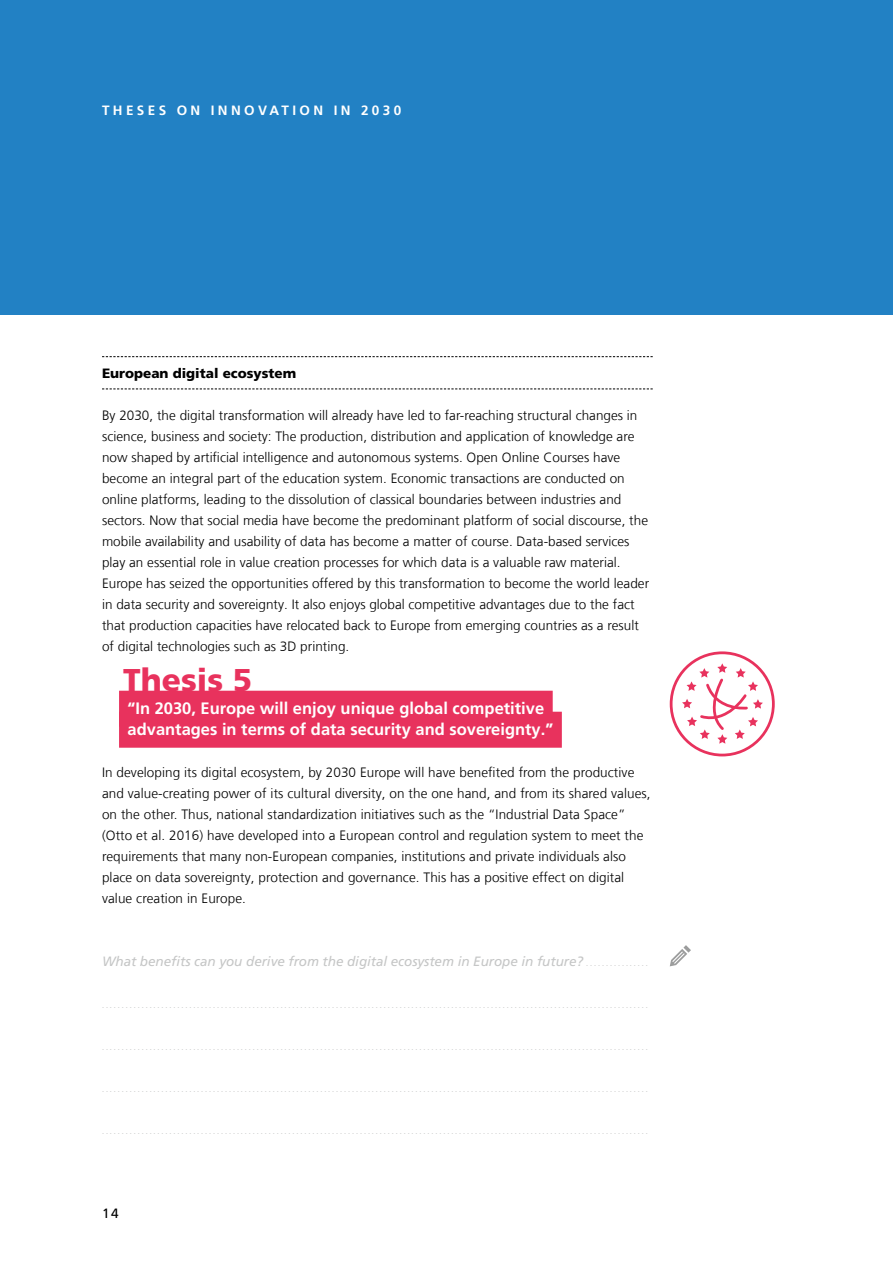
<style>
.page{position:relative;width:893px;height:1263px;background:#fff}
.page>*{position:absolute;margin:0;border:0;box-sizing:border-box;transform-origin:0 0}
.t1{font:900 31.5px "Frutiger LT Com";color:#e8325d}
.t2{font:700 16.5px/21px "Frutiger LT Com";color:#fff}
.t3{font:300 13.5px/21px "Frutiger LT Com";color:#000}
.t4{font:italic 13.5px "Frutiger LT Com";letter-spacing:-.005em;color:#c5c6c6}
.t5{font:700 13.5px "Frutiger LT Com";letter-spacing:.25em;color:#fff}
.t6{font:900 13.5px "Frutiger LT Com";color:#000}
.t7{font:13.5px "Frutiger LT Com";color:#000}
.t8{font:italic 300 10.5px "Frutiger LT Com";color:#c5c6c6}
.s1{font-weight:300;font-size:10.5px}
</style>
<div class="page">
<div style="left:0;top:0;width:893px;height:315px;background:#2281c4"></div>
<svg style="left:102px;top:356px;width:551px;height:1px"></svg>
<svg style="left:102px;top:389px;width:551px;height:1px"></svg>
<div style="left:119px;top:691px;width:434px;height:36px;background:#e8325d"></div>
<div style="left:119px;top:712px;width:443px;height:36px;background:#e8325d"></div>
<svg style="left:670px;top:651px;width:105px;height:105px"></svg>
<svg style="left:670px;top:945px;width:21px;height:21px"></svg>
<p class="t5" style="left:102px;top:103px;width:301px">THESES ON INNOVATION IN 2030</p>
<p class="t6" style="left:102px;top:365px;width:196px">European digital ecosystem</p>
<p class="t3" style="left:102px;top:405px;width:549px">By 2030, the digital transformation will already have led to far-reaching structural changes in science, business and society: The production, distribution and application of knowledge are now shaped by artificial intelligence and autonomous systems. Open Online Courses have become an integral part of the education system. Economic transactions are conducted on online platforms, leading to the dissolution of classical boundaries between industries and sectors. Now that social media have become the predominant platform of social discourse, the mobile availability and usability of data has become a matter of course. Data-based services play an essential role in value creation processes for which data is a valuable raw material.<br>Europe has seized the opportunities offered by this transformation to become the world leader in data security and sovereignty. It also enjoys global competitive advantages due to the fact that production capacities have relocated back to Europe from emerging countries as a result of digital technologies such as 3D printing.</p>
<h1 class="t1" style="left:123px;top:661px;width:130px">Thesis 5</h1>
<p class="t2" style="left:128px;top:698px;width:427px">“In 2030, Europe will enjoy unique global competitive advantages in terms of data security and sovereignty.”</p>
<p class="t3" style="left:102px;top:762px;width:550px">In developing its digital ecosystem, by 2030 Europe will have benefited from the productive and value-creating power of its cultural diversity, on the one hand, and from its shared values, on the other. Thus, national standardization initiatives such as the “Industrial Data Space” (Otto et al. 2016) have developed into a European control and regulation system to meet the requirements that many non-European companies, institutions and private individuals also place on data sovereignty, protection and governance. This has a positive effect on digital value creation in Europe.</p>
<p class="t4" style="left:102px;top:953px;width:548px">What benefits can you derive from the digital ecosystem in Europe in future? <span class="s1">................</span></p>
<p class="t8" style="left:102px;top:998px;width:548px">..........................................................................................................................................</p>
<p class="t8" style="left:102px;top:1040px;width:548px">..........................................................................................................................................</p>
<p class="t8" style="left:102px;top:1082px;width:548px">..........................................................................................................................................</p>
<p class="t8" style="left:102px;top:1124px;width:548px">..........................................................................................................................................</p>
<p class="t7" style="left:102px;top:1205px;width:18px">14</p>
</div>
